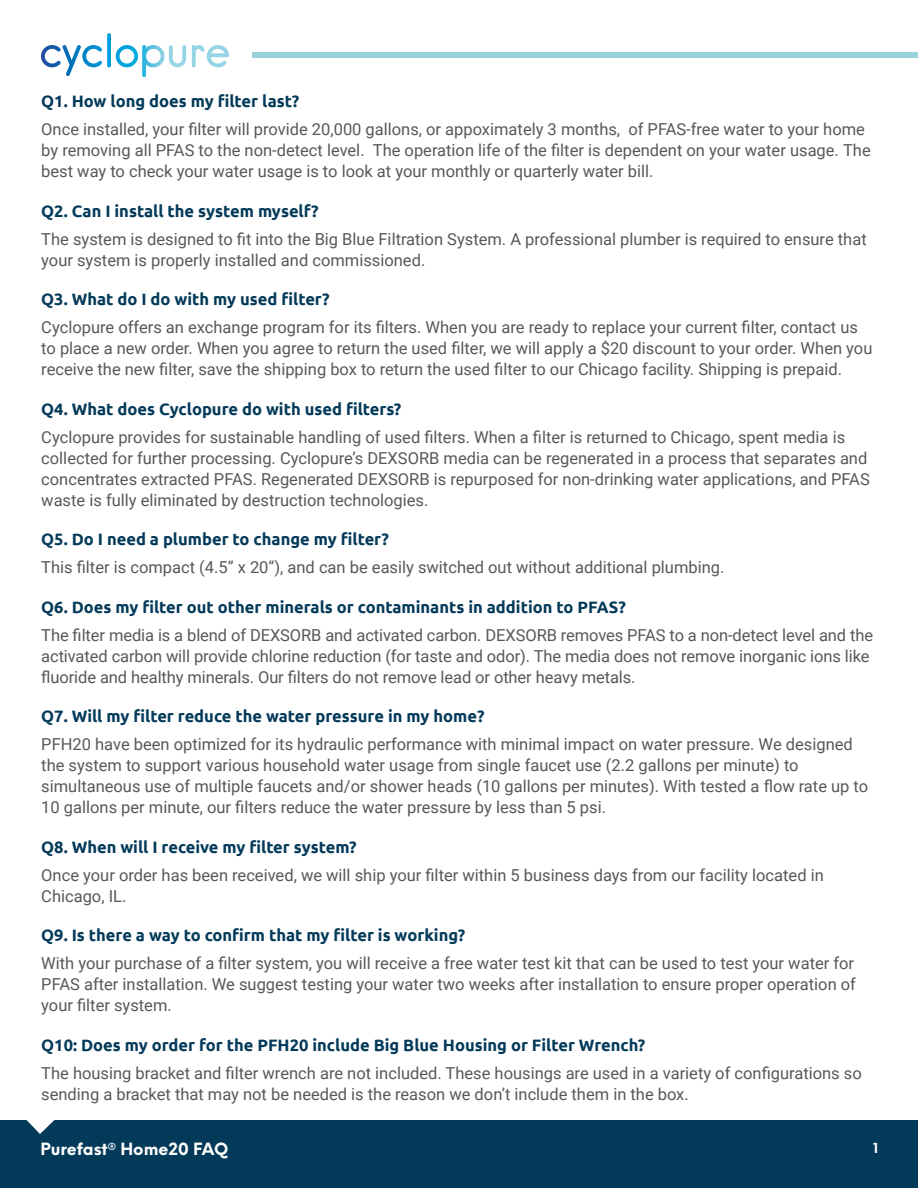
<style>
.page{position:relative;width:918px;height:1188px;background:#fff}
.page>*{position:absolute;margin:0;border:0;box-sizing:border-box;transform-origin:0 0}
.t1{font:16.5px/21px "Roboto";color:#57585a}
.t2{font:700 16.5px "Ubuntu";color:#043a59}
.t3{font:700 16.5px "Neue Einstellung";color:#fff}
.t4{font:700 13.5px "Neue Einstellung";color:#fff}
</style>
<div class="page">
<div style="left:253px;top:52px;width:665px;height:6px;background:#97d1dc"></div>
<svg style="left:107px;top:33px;width:122px;height:44px"></svg>
<div style="left:0;top:1120px;width:918px;height:68px;background:#043a59"></div>
<svg style="left:26px;top:1120px;width:29px;height:14px"></svg>
<p class="t2" style="left:41px;top:91px;width:260px">Q1. How long does my filter last?</p>
<p class="t1" style="left:41px;top:118px;width:831px">Once installed, your filter will provide 20,000 gallons, or appoximately 3 months, of PFAS-free water to your home by removing all PFAS to the non-detect level. The operation life of the filter is dependent on your water usage. The best way to check your water usage is to look at your monthly or quarterly water bill.</p>
<p class="t2" style="left:41px;top:201px;width:279px">Q2. Can I install the system myself?</p>
<p class="t1" style="left:41px;top:228px;width:827px">The system is designed to fit into the Big Blue Filtration System. A professional plumber is required to ensure that your system is properly installed and commissioned.</p>
<p class="t2" style="left:41px;top:289px;width:290px">Q3. What do I do with my used filter?</p>
<p class="t1" style="left:41px;top:316px;width:833px">Cyclopure offers an exchange program for its filters. When you are ready to replace your current filter, contact us to place a new order. When you agree to return the used filter, we will apply a $20 discount to your order. When you receive the new filter, save the shipping box to return the used filter to our Chicago facility. Shipping is prepaid.</p>
<p class="t2" style="left:41px;top:399px;width:362px">Q4. What does Cyclopure do with used filters?</p>
<p class="t1" style="left:41px;top:426px;width:830px">Cyclopure provides for sustainable handling of used filters. When a filter is returned to Chicago, spent media is collected for further processing. Cyclopure’s DEXSORB media can be regenerated in a process that separates and concentrates extracted PFAS. Regenerated DEXSORB is repurposed for non-drinking water applications, and PFAS waste is fully eliminated by destruction technologies.</p>
<p class="t2" style="left:41px;top:529px;width:349px">Q5. Do I need a plumber to change my filter?</p>
<p class="t1" style="left:41px;top:556px;width:685px">This filter is compact (4.5” x 20”), and can be easily switched out without additional plumbing.</p>
<p class="t2" style="left:41px;top:597px;width:586px">Q6. Does my filter out other minerals or contaminants in addition to PFAS?</p>
<p class="t1" style="left:41px;top:624px;width:833px">The filter media is a blend of DEXSORB and activated carbon. DEXSORB removes PFAS to a non-detect level and the activated carbon will provide chlorine reduction (for taste and odor). The media does not remove inorganic ions like fluoride and healthy minerals. Our filters do not remove lead or other heavy metals.</p>
<p class="t2" style="left:41px;top:706px;width:445px">Q7. Will my filter reduce the water pressure in my home?</p>
<p class="t1" style="left:41px;top:733px;width:828px">PFH20 have been optimized for its hydraulic performance with minimal impact on water pressure. We designed the system to support various household water usage from single faucet use (2.2 gallons per minute) to simultaneous use of multiple faucets and/or shower heads (10 gallons per minutes). With tested a flow rate up to 10 gallons per minute, our filters reduce the water pressure by less than 5 psi.</p>
<p class="t2" style="left:41px;top:837px;width:317px">Q8. When will I receive my filter system?</p>
<p class="t1" style="left:41px;top:864px;width:784px">Once your order has been received, we will ship your filter within 5 business days from our facility located in<br>Chicago, IL.</p>
<p class="t2" style="left:41px;top:926px;width:426px">Q9. Is there a way to confirm that my filter is working?</p>
<p class="t1" style="left:41px;top:952px;width:816px;text-align:justify">With your purchase of a filter system, you will receive a free water test kit that can be used to test your water for PFAS after installation. We suggest testing your water two weeks after installation to ensure proper operation of your filter system.</p>
<p class="t2" style="left:41px;top:1035px;width:606px">Q10: Does my order for the PFH20 include Big Blue Housing or Filter Wrench?</p>
<p class="t1" style="left:41px;top:1062px;width:822px">The housing bracket and filter wrench are not included. These housings are used in a variety of configurations so sending a bracket that may not be needed is the reason we don’t include them in the box.</p>
<p class="t3" style="left:40px;top:1134px;width:189px">Purefast<sup>®</sup> Home20 FAQ</p>
<p class="t4" style="left:873px;top:1136px;width:6px">1</p>
</div>
